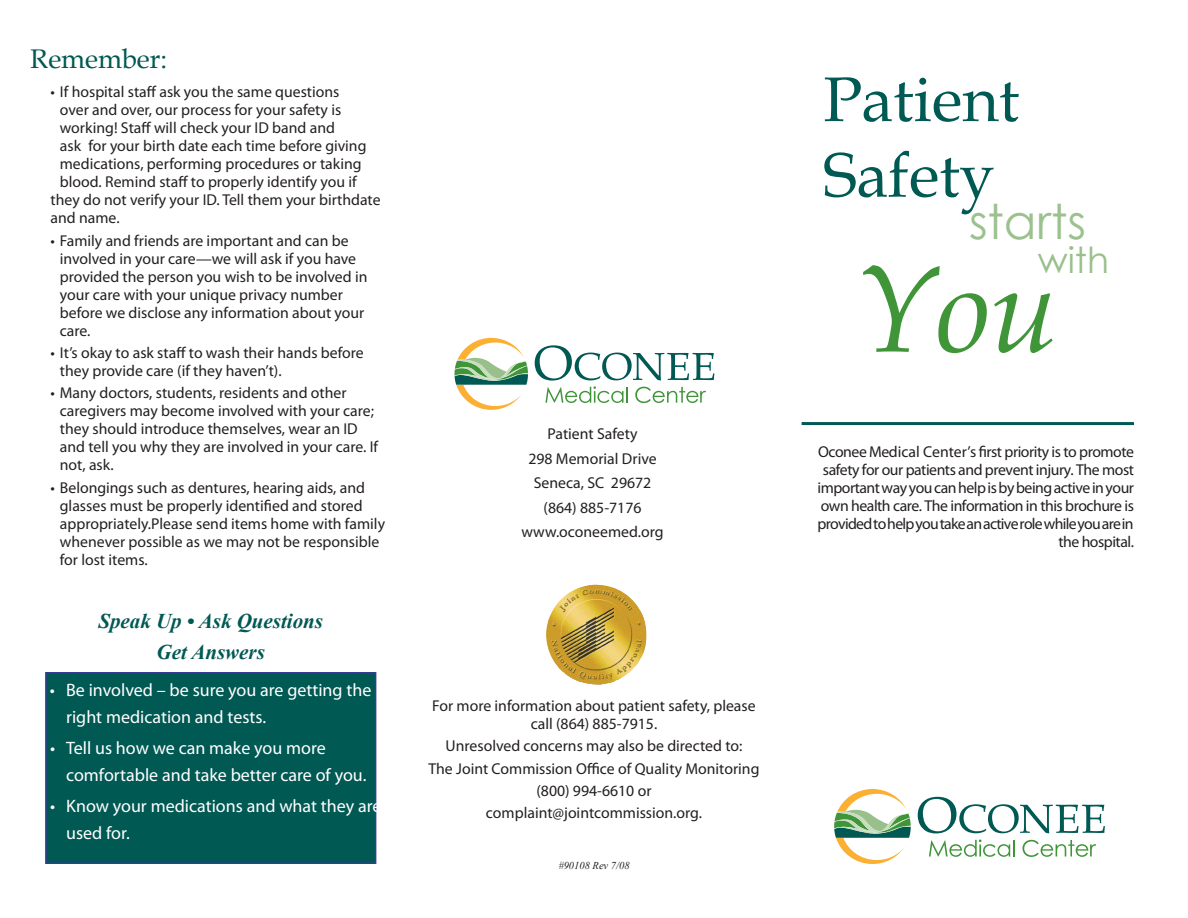
<style>
.page{position:relative;width:1188px;height:918px;background:#fff}
.page>*{position:absolute;margin:0;border:0;box-sizing:border-box;transform-origin:0 0}
.t1{font:italic 123px "Book Antiqua";color:#3f9537}
.t2{font:63px/75.6px "Book Antiqua";color:#005953}
.t3{font:48px "Century Gothic";color:#9bc18e}
.t4{font:36px "Century Gothic";color:#99c08b}
.t5{font:27px "Book Antiqua";color:#005953}
.t6{font:italic 700 21px/31.3px "Times New Roman";color:#005953;text-align:center}
.t7{font:18px/27px "Myriad Pro";color:#fff}
.t8{font:15.75px/18px "Myriad Pro";color:#231f20}
.t9{font:15.75px/18px "Myriad Pro";letter-spacing:-.03em;color:#231f20;text-align:right}
.t10{font:italic 10.5px "Times New Roman";color:#231f20}
</style>
<div class="page">
<img style="left:546px;top:584px;width:101px;height:101px">
<svg style="left:455px;top:338px;width:73px;height:72px"></svg>
<svg style="left:535px;top:345px;width:179px;height:58px"></svg>
<svg style="left:834px;top:789px;width:77px;height:75px"></svg>
<svg style="left:929px;top:840px;width:86px;height:17px"></svg>
<svg style="left:1022px;top:840px;width:74px;height:17px"></svg>
<svg style="left:918px;top:797px;width:187px;height:36px"></svg>
<hr style="left:802px;top:422px;width:332px;height:3px;background:#005953">
<div style="left:46px;top:673px;width:330px;height:190px;background:#005953"></div>
<div style="left:45px;top:672px;width:331px;height:192px;border:2px solid #373a97"></div>
<h3 class="t5" style="left:30px;top:40px;width:138px">Remember:</h3>
<p class="t8" style="left:51px;top:83px;width:290px">• If hospital staff ask you the same questions</p>
<p class="t8" style="left:60px;top:101px;width:283px">over and over, our process for your safety is</p>
<p class="t8" style="left:60px;top:119px;width:277px">working! Staff will check your ID band and</p>
<p class="t8" style="left:60px;top:137px;width:308px">ask for your birth date each time before giving</p>
<p class="t8" style="left:60px;top:155px;width:303px">medications, performing procedures or taking</p>
<p class="t8" style="left:60px;top:173px;width:298px">blood. Remind staff to properly identify you if</p>
<p class="t8" style="left:51px;top:191px;width:332px">they do not verify your ID. Tell them your birthdate</p>
<p class="t8" style="left:51px;top:209px;width:70px">and name.</p>
<p class="t8" style="left:60px;top:231px;width:309px;text-indent:-9px">• Family and friends are important and can be involved in your care—we will ask if you have provided the person you wish to be involved in your care with your unique privacy number before we disclose any information about your care.</p>
<p class="t8" style="left:60px;top:343px;width:305px;text-indent:-9px">• It’s okay to ask staff to wash their hands before they provide care (if they haven’t).</p>
<p class="t8" style="left:60px;top:384px;width:320px;text-indent:-9px">• Many doctors, students, residents and other caregivers may become involved with your care; they should introduce themselves, wear an ID and tell you why they are involved in your care. If not, ask.</p>
<p class="t8" style="left:60px;top:478px;width:327px;text-indent:-9px">• Belongings such as dentures, hearing aids, and glasses must be properly identified and stored appropriately.Please send items home with family whenever possible as we may not be responsible for lost items.</p>
<h3 class="t6" style="left:98px;top:604px;width:226px">Speak Up • Ask Questions<br>Get Answers</h3>
<p class="t7" style="left:66px;top:676px;width:307px;text-indent:-16px">• Be involved – be sure you are getting the right medication and tests.</p>
<p class="t7" style="left:66px;top:734px;width:302px;text-indent:-16px">• Tell us how we can make you more comfortable and take better care of you.</p>
<p class="t7" style="left:66px;top:793px;width:317px;text-indent:-16px">• Know your medications and what they are used for.</p>
<p class="t8" style="left:522px;top:421px;width:144px;line-height:24.6px;text-align:center">Patient Safety<br>298 Memorial Drive<br>Seneca, SC 29672 (864) 885-7176 www.oconeemed.org</p>
<p class="t8" style="left:432px;top:696px;width:325px;text-align:center">For more information about patient safety, please call (864) 885-7915.</p>
<p class="t8" style="left:429px;top:734px;width:332px;line-height:22.4px;text-align:center">Unresolved concerns may also be directed to:<br>The Joint Commission Office of Quality Monitoring (800) 994-6610 or complaint@jointcommission.org.</p>
<p class="t10" style="left:558px;top:858px;width:73px">#90108 Rev 7/08</p>
<h2 class="t2" style="left:824px;top:60px;width:197px">Patient<br>Safety</h2>
<h3 class="t3" style="left:969px;top:188px;width:119px">starts</h3>
<h3 class="t4" style="left:1038px;top:235px;width:73px">with</h3>
<h1 class="t1" style="left:854px;top:223px;width:207px">You</h1>
<p class="t9" style="left:818px;top:442px;width:318px">Oconee Medical Center’s first priority is to promote safety for our patients and prevent injury. The most important way you can help is by being active in your own health care. The information in this brochure is provided to help you take an active role while you are in the hospital.</p>
</div>
